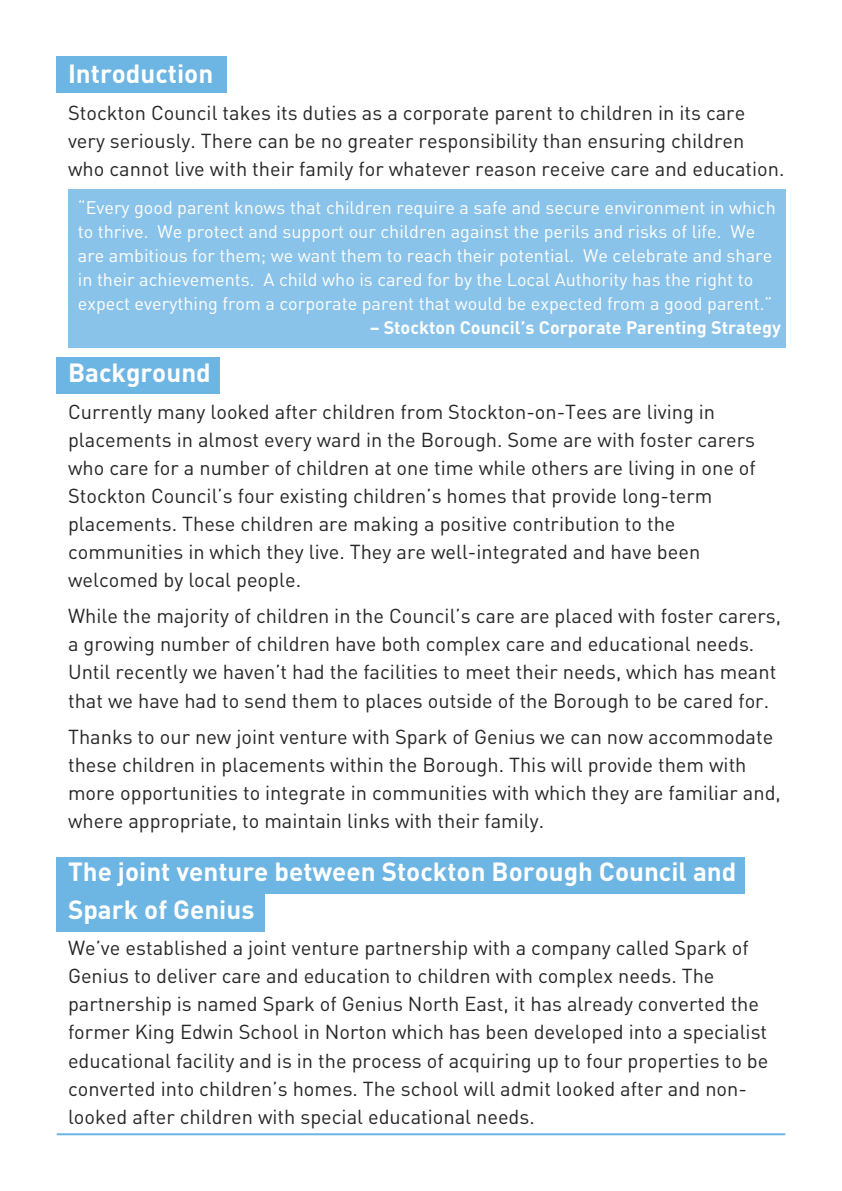
<style>
.page{position:relative;width:842px;height:1191px;background:#fff}
.page>*{position:absolute;margin:0;border:0;box-sizing:border-box;transform-origin:0 0}
.t1{font:26px/38px "DIN Bold";color:#fff}
.t2{font:20px/28px "DIN";color:#272627}
.t3{font:18px/24px "DIN";color:#fff}
.t4{font:18px "DIN Bold";color:#fff}
</style>
<div class="page">
<hr style="left:57px;top:1133px;width:728px;height:2px;background:#6db5e3">
<div style="left:57px;top:57px;width:170px;height:36px;background:#6db5e3"></div>
<div style="left:57px;top:357px;width:163px;height:36px;background:#6db5e3"></div>
<div style="left:57px;top:857px;width:688px;height:36px;background:#6db5e3"></div>
<div style="left:57px;top:885px;width:208px;height:46px;background:#6db5e3"></div>
<div style="left:68px;top:189px;width:717px;height:158px;background:#8ac3e9"></div>
<h1 class="t1" style="left:68px;top:54px;width:147px">Introduction</h1>
<p class="t2" style="left:68px;top:98px;width:718px">Stockton Council takes its duties as a corporate parent to children in its care very seriously. There can be no greater responsibility than ensuring children who cannot live with their family for whatever reason receive care and education.</p>
<p class="t3" style="left:78px;top:195px;width:699px">“Every good parent knows that children require a safe and secure environment in which to thrive. We protect and support our children against the perils and risks of life. We are ambitious for them; we want them to reach their potential. We celebrate and share in their achievements. A child who is cared for by the Local Authority has the right to expect everything from a corporate parent that would be expected from a good parent.”</p>
<p class="t4" style="left:370px;top:315px;width:413px">– Stockton Council’s Corporate Parenting Strategy</p>
<h1 class="t1" style="left:68px;top:353px;width:144px">Background</h1>
<p class="t2" style="left:68px;top:397px;width:689px">Currently many looked after children from Stockton-on-Tees are living in placements in almost every ward in the Borough. Some are with foster carers who care for a number of children at one time while others are living in one of Stockton Council’s four existing children’s homes that provide long-term placements. These children are making a positive contribution to the communities in which they live. They are well-integrated and have been welcomed by local people.</p>
<p class="t2" style="left:68px;top:602px;width:715px">While the majority of children in the Council’s care are placed with foster carers, a growing number of children have both complex care and educational needs.<br>Until recently we haven’t had the facilities to meet their needs, which has meant that we have had to send them to places outside of the Borough to be cared for.</p>
<p class="t2" style="left:68px;top:722px;width:714px">Thanks to our new joint venture with Spark of Genius we can now accommodate these children in placements within the Borough. This will provide them with more opportunities to integrate in communities with which they are familiar and, where appropriate, to maintain links with their family.</p>
<h1 class="t1" style="left:68px;top:851px;width:670px">The joint venture between Stockton Borough Council and<br>Spark of Genius</h1>
<p class="t2" style="left:68px;top:934px;width:702px">We’ve established a joint venture partnership with a company called Spark of Genius to deliver care and education to children with complex needs. The partnership is named Spark of Genius North East, it has already converted the former King Edwin School in Norton which has been developed into a specialist educational facility and is in the process of acquiring up to four properties to be converted into children’s homes. The school will admit looked after and non&shy;looked after children with special educational needs.</p>
</div>
